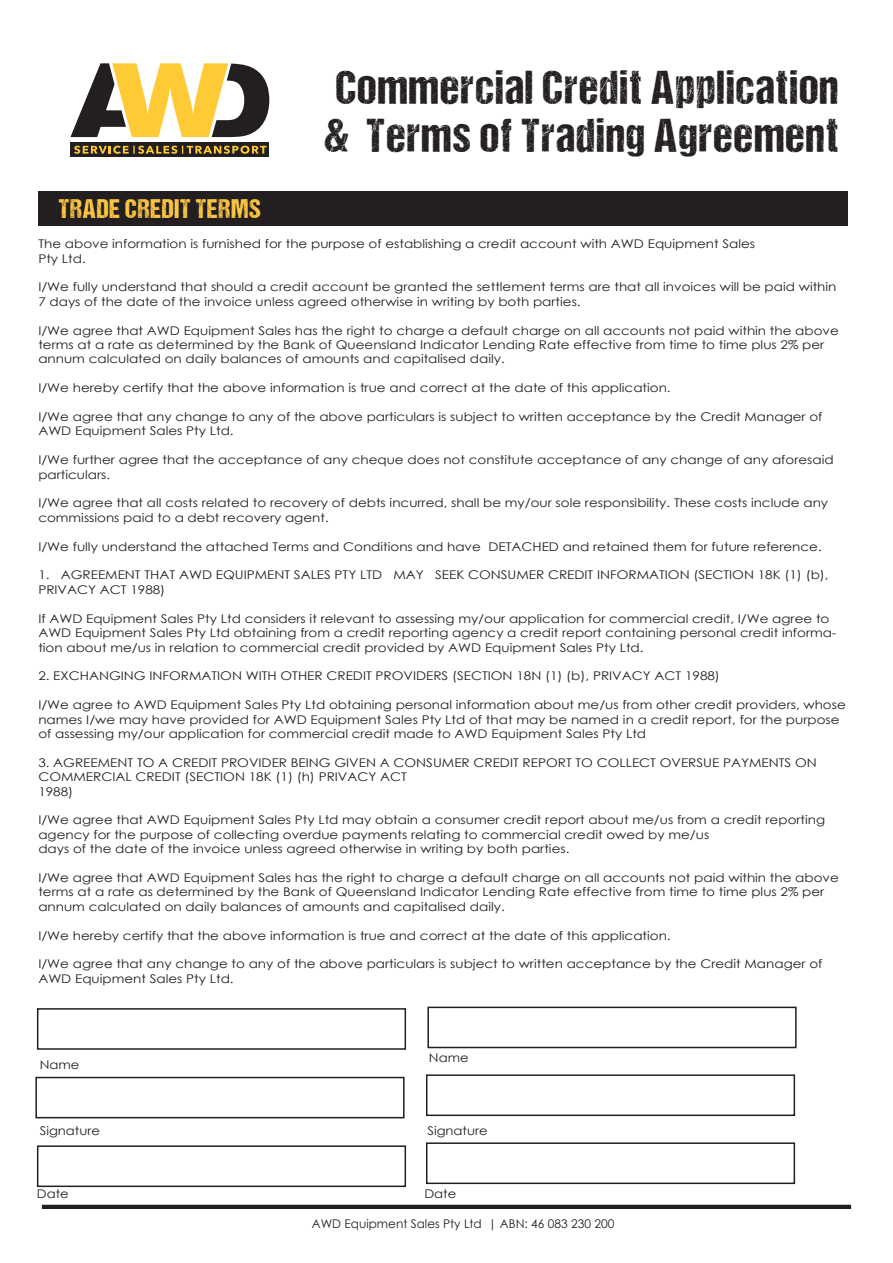
<style>
.page{position:relative;width:893px;height:1263px;background:#fff}
.page>*{position:absolute;margin:0;border:0;box-sizing:border-box;transform-origin:0 0}
.t1{font:47.7px/47.7px "DCC Ash";letter-spacing:.03em;color:#231f20}
.t2{font:27px "DCC Ash";letter-spacing:.03em;color:#fec844}
.t3{font:12px/14.4px "Century Gothic";color:#231f20;scale:1.13 1}
.t4{font:12px "Century Gothic";color:#231f20}
.t5{font:12px "Century Gothic";color:#231f20;scale:1.1 1}
</style>
<div class="page">
<div style="left:37px;top:1008px;width:369px;height:42px;border:2px solid #231f20"></div>
<div style="left:35px;top:1077px;width:370px;height:41px;border:2px solid #231f20"></div>
<div style="left:37px;top:1145px;width:369px;height:42px;border:2px solid #231f20"></div>
<hr style="left:42px;top:1205px;width:809px;height:4px;background:#231f20">
<div style="left:38px;top:191px;width:809px;height:34px;background:#231f20"></div>
<svg style="left:70px;top:63px;width:199px;height:74px"></svg>
<div style="left:70px;top:142px;width:199px;height:15px;background:#231f20"></div>
<svg style="left:74px;top:146px;width:193px;height:8px"></svg>
<div style="left:427px;top:1007px;width:370px;height:41px;border:2px solid #231f20"></div>
<div style="left:426px;top:1074px;width:369px;height:42px;border:2px solid #231f20"></div>
<div style="left:426px;top:1142px;width:369px;height:42px;border:2px solid #231f20"></div>
<h2 class="t2" style="left:59px;top:194px;width:204px">TRADE CREDIT TERMS</h2>
<h1 class="t1" style="left:324px;top:63px;width:516px">Commercial Credit Application &amp; Terms of Trading Agreement</h1>
<p class="t3" style="left:38px;top:237px;width:636px">The above information is furnished for the purpose of establishing a credit account with AWD Equipment Sales<br>Pty Ltd.</p>
<p class="t3" style="left:38px;top:280px;width:708px">I/We fully understand that should a credit account be granted the settlement terms are that all invoices will be paid within<br>7 days of the date of the invoice unless agreed otherwise in writing by both parties.</p>
<p class="t3" style="left:38px;top:323px;width:710px">I/We agree that AWD Equipment Sales has the right to charge a default charge on all accounts not paid within the above terms at a rate as determined by the Bank of Queensland Indicator Lending Rate effective from time to time plus 2% per annum calculated on daily balances of amounts and capitalised daily.</p>
<p class="t3" style="left:38px;top:381px;width:561px">I/We hereby certify that the above information is true and correct at the date of this application.</p>
<p class="t3" style="left:38px;top:409px;width:695px">I/We agree that any change to any of the above particulars is subject to written acceptance by the Credit Manager of<br>AWD Equipment Sales Pty Ltd.</p>
<p class="t3" style="left:38px;top:453px;width:705px">I/We further agree that the acceptance of any cheque does not constitute acceptance of any change of any aforesaid particulars.</p>
<p class="t3" style="left:38px;top:496px;width:700px">I/We agree that all costs related to recovery of debts incurred, shall be my/our sole responsibility. These costs include any commissions paid to a debt recovery agent.</p>
<p class="t3" style="left:38px;top:539px;width:695px">I/We fully understand the attached Terms and Conditions and have DETACHED and retained them for future reference.</p>
<p class="t3" style="left:38px;top:568px;width:701px">1. AGREEMENT THAT AWD EQUIPMENT SALES PTY LTD MAY SEEK CONSUMER CREDIT INFORMATION (SECTION 18K (1) (b),<br>PRIVACY ACT 1988)</p>
<p class="t3" style="left:38px;top:611px;width:708px">If AWD Equipment Sales Pty Ltd considers it relevant to assessing my/our application for commercial credit, I/We agree to<br>AWD Equipment Sales Pty Ltd obtaining from a credit reporting agency a credit report containing personal credit informa&shy;tion about me/us in relation to commercial credit provided by AWD Equipment Sales Pty Ltd.</p>
<p class="t3" style="left:38px;top:669px;width:605px">2. EXCHANGING INFORMATION WITH OTHER CREDIT PROVIDERS (SECTION 18N (1) (b), PRIVACY ACT 1988)</p>
<p class="t3" style="left:38px;top:697px;width:716px">I/We agree to AWD Equipment Sales Pty Ltd obtaining personal information about me/us from other credit providers, whose names I/we may have provided for AWD Equipment Sales Pty Ltd of that may be named in a credit report, for the purpose of assessing my/our application for commercial credit made to AWD Equipment Sales Pty Ltd</p>
<p class="t3" style="left:38px;top:755px;width:690px">3. AGREEMENT TO A CREDIT PROVIDER BEING GIVEN A CONSUMER CREDIT REPORT TO COLLECT OVERSUE PAYMENTS ON<br>COMMERCIAL CREDIT (SECTION 18K (1) (h) PRIVACY ACT<br>1988)</p>
<p class="t3" style="left:38px;top:813px;width:698px">I/We agree that AWD Equipment Sales Pty Ltd may obtain a consumer credit report about me/us from a credit reporting agency for the purpose of collecting overdue payments relating to commercial credit owed by me/us<br>days of the date of the invoice unless agreed otherwise in writing by both parties.</p>
<p class="t3" style="left:38px;top:870px;width:710px">I/We agree that AWD Equipment Sales has the right to charge a default charge on all accounts not paid within the above terms at a rate as determined by the Bank of Queensland Indicator Lending Rate effective from time to time plus 2% per annum calculated on daily balances of amounts and capitalised daily.</p>
<p class="t3" style="left:38px;top:928px;width:561px">I/We hereby certify that the above information is true and correct at the date of this application.</p>
<p class="t3" style="left:38px;top:957px;width:695px">I/We agree that any change to any of the above particulars is subject to written acceptance by the Credit Manager of<br>AWD Equipment Sales Pty Ltd.</p>
<p class="t5" style="left:40px;top:1056px;width:38px">Name</p>
<p class="t5" style="left:40px;top:1122px;width:56px">Signature</p>
<p class="t5" style="left:37px;top:1185px;width:30px">Date</p>
<p class="t5" style="left:429px;top:1049px;width:38px">Name</p>
<p class="t5" style="left:427px;top:1122px;width:56px">Signature</p>
<p class="t5" style="left:424px;top:1185px;width:30px">Date</p>
<p class="t4" style="left:312px;top:1215px;width:304px">AWD Equipment Sales Pty Ltd | ABN: 46 083 230 200</p>
</div>
